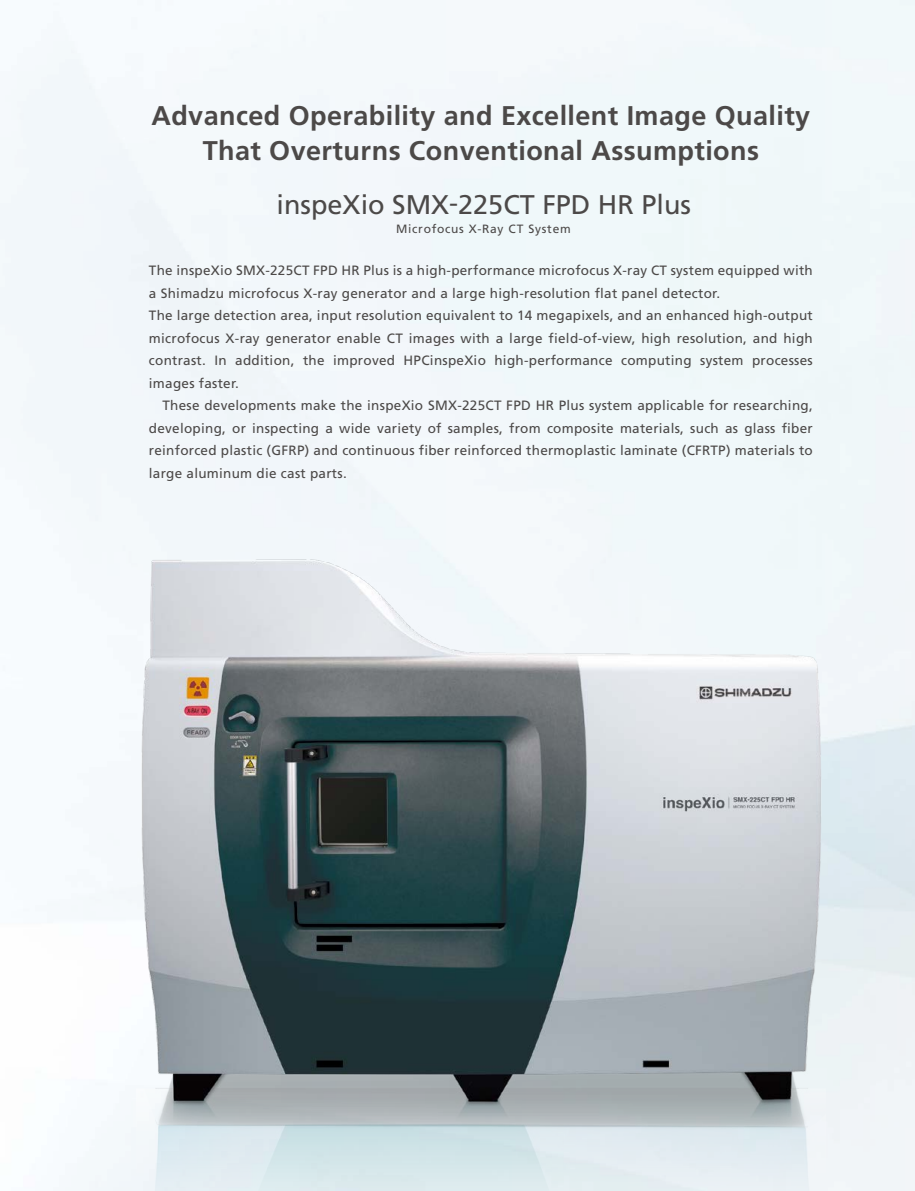
<style>
.page{position:relative;width:915px;height:1191px;background:#fff}
.page>*{position:absolute;margin:0;border:0;box-sizing:border-box;transform-origin:0 0}
.t1{font:700 27px/34.5px "Frutiger LT Std";letter-spacing:.015em;color:#4c4948;text-align:center}
.t2{font:27px "Frutiger LT Std";color:#4c4948}
.t3{font:13.5px/22.5px "Frutiger LT Std";letter-spacing:.02em;color:#4c4948}
.t4{font:12px "Frutiger LT Std";letter-spacing:.06em;color:#4c4948}
</style>
<div class="page">
<div style="left:0;top:0;width:914px;height:1191px;background:#f2f8fa"></div>
<img style="left:136px;top:559px;width:689px;height:632px">
<h1 class="t1" style="left:151px;top:99px;width:660px">Advanced Operability and Excellent Image Quality<br>That Overturns Conventional Assumptions</h1>
<h1 class="t2" style="left:276px;top:188px;width:416px">inspeXio SMX-225CT FPD HR Plus</h1>
<p class="t4" style="left:396px;top:221px;width:176px">Microfocus X-Ray CT System</p>
<p class="t3" style="left:149px;top:259px;width:665px">The inspeXio SMX-225CT FPD HR Plus is a high-performance microfocus X-ray CT system equipped with a Shimadzu microfocus X-ray generator and a large high-resolution flat panel detector.<br>The large detection area, input resolution equivalent to 14 megapixels, and an enhanced high-output microfocus X-ray generator enable CT images with a large field-of-view, high resolution, and high contrast. In addition, the improved HPCinspeXio high-performance computing system processes images faster.</p>
<p class="t3" style="left:149px;top:394px;width:665px;text-align:justify;text-indent:14px">These developments make the inspeXio SMX-225CT FPD HR Plus system applicable for researching, developing, or inspecting a wide variety of samples, from composite materials, such as glass fiber reinforced plastic (GFRP) and continuous fiber reinforced thermoplastic laminate (CFRTP) materials to large aluminum die cast parts.</p>
</div>
